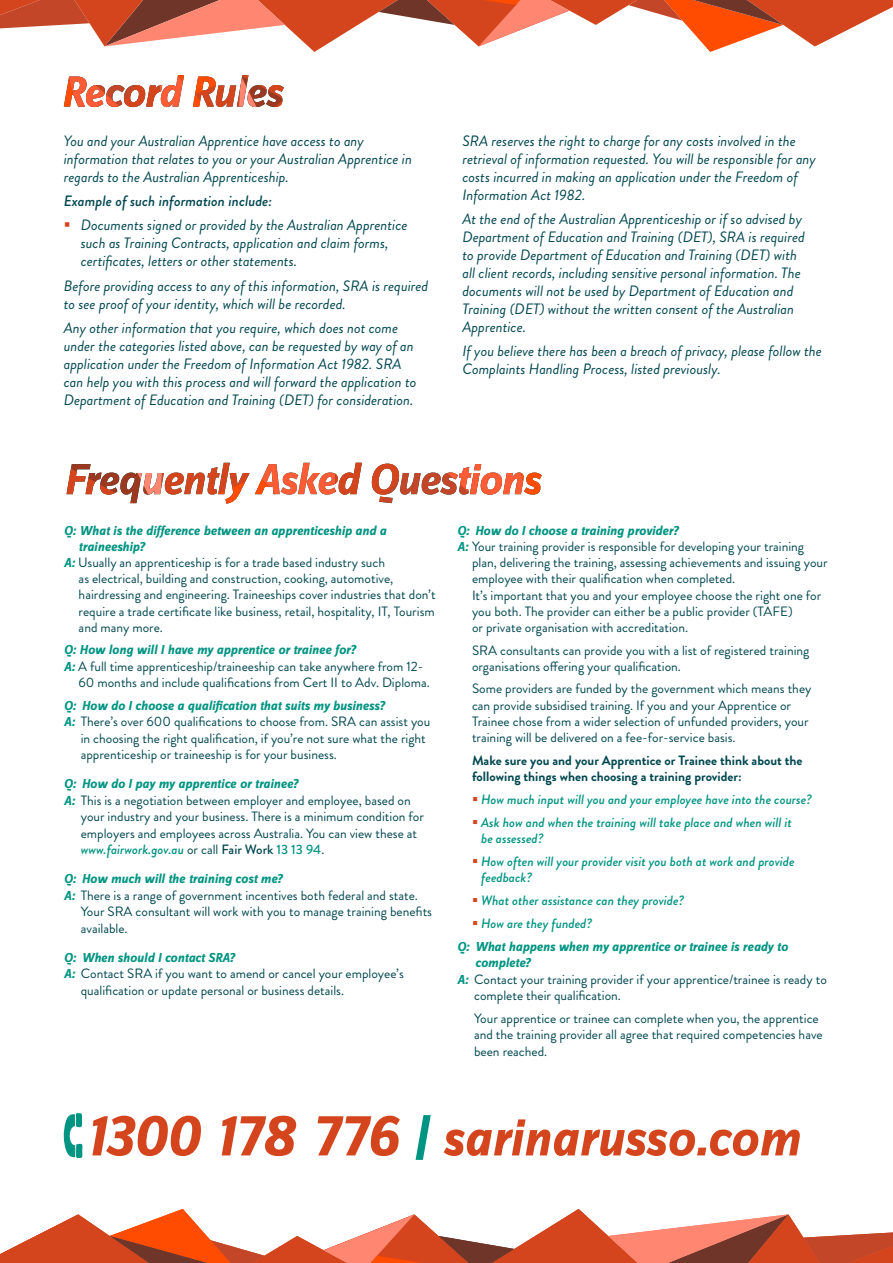
<style>
.page{position:relative;width:893px;height:1263px;background:#fff}
.page>*{position:absolute;margin:0;border:0;box-sizing:border-box;transform-origin:0 0}
.t1{font:italic 700 54px "Zine Sans Dis OT";color:#d4451d}
.t2{font:italic 15px/18px "Brandon Grotesque";color:#004750}
.t3{font:italic 500 15px "Brandon Grotesque";color:#004750}
.t4{font:13.5px/16.2px "Brandon Grotesque";color:#004750}
.t5{font:italic 700 13.5px/16.2px "Zine Sans Dis OT";color:#009482}
.t6{font:italic 500 13.5px/16.5px "Brandon Grotesque";color:#009482}
.t7{font:700 13.5px/16.2px "Brandon Grotesque";color:#004750}
.s1{color:#d4451d}
.s2{font-family:"Zine Sans Dis OT";font-weight:700;font-style:italic;color:#009482}
.s3{font-weight:500;font-style:italic;color:#009482}
.s4{font-weight:500}
.s5{font-weight:500;color:#009482}
.s6{font-size:61.5px}
.s7{color:#009482}
</style>
<div class="page">
<svg style="left:0;top:1209px;width:893px;height:54px"></svg>
<svg style="left:0;top:0;width:893px;height:52px"></svg>
<svg style="left:64px;top:1113px;width:19px;height:45px"></svg>
<svg style="left:64px;top:75px;width:220px;height:33px"></svg>
<svg style="left:66px;top:463px;width:476px;height:41px"></svg>
<p class="t2" style="left:64px;top:132px;width:350px">You and your Australian Apprentice have access to any information that relates to you or your Australian Apprentice in regards to the Australian Apprenticeship.</p>
<p class="t3" style="left:64px;top:190px;width:210px">Example of such information include:</p>
<p class="t2" style="left:81px;top:216px;width:328px;text-indent:-17px"><span class="s1">▪</span> Documents signed or provided by the Australian Apprentice such as Training Contracts, application and claim forms, certificates, letters or other statements.</p>
<p class="t2" style="left:64px;top:277px;width:366px">Before providing access to any of this information, SRA is required to see proof of your identity, which will be recorded.</p>
<p class="t2" style="left:64px;top:319px;width:354px">Any other information that you require, which does not come under the categories listed above, can be requested by way of an application under the Freedom of Information Act 1982. SRA can help you with this process and will forward the application to Department of Education and Training (DET) for consideration.</p>
<p class="t2" style="left:462px;top:132px;width:355px">SRA reserves the right to charge for any costs involved in the retrieval of information requested. You will be responsible for any costs incurred in making an application under the Freedom of Information Act 1982.</p>
<p class="t2" style="left:462px;top:210px;width:344px">At the end of the Australian Apprenticeship or if so advised by Department of Education and Training (DET), SRA is required to provide Department of Education and Training (DET) with all client records, including sensitive personal information. The documents will not be used by Department of Education and Training (DET) without the written consent of the Australian Apprentice.</p>
<p class="t2" style="left:462px;top:342px;width:361px">If you believe there has been a breach of privacy, please follow the<br>Complaints Handling Process, listed previously.</p>
<p class="t5" style="left:79px;top:523px;width:309px;text-indent:-15px">Q: What is the difference between an apprenticeship and a traineeship?</p>
<p class="t4" style="left:79px;top:554px;width:358px;text-indent:-15px"><span class="s2">A:</span> Usually an apprenticeship is for a trade based industry such<br>as electrical, building and construction, cooking, automotive, hairdressing and engineering. Traineeships cover industries that don’t require a trade certificate like business, retail, hospitality, IT, Tourism and many more.</p>
<p class="t5" style="left:64px;top:642px;width:294px">Q: How long will I have my apprentice or trainee for?</p>
<p class="t4" style="left:79px;top:658px;width:353px;text-indent:-15px"><span class="s2">A:</span> A full time apprenticeship/traineeship can take anywhere from 12-<br>60 months and include qualifications from Cert II to Adv. Diploma.</p>
<p class="t5" style="left:64px;top:698px;width:323px">Q: How do I choose a qualification that suits my business?</p>
<p class="t4" style="left:81px;top:714px;width:351px;text-indent:-17px"><span class="s2">A:</span> There’s over 600 qualifications to choose from. SRA can assist you in choosing the right qualification, if you’re not sure what the right apprenticeship or traineeship is for your business.</p>
<p class="t5" style="left:64px;top:776px;width:236px">Q: How do I pay my apprentice or trainee?</p>
<p class="t4" style="left:81px;top:792px;width:345px;text-indent:-17px"><span class="s2">A:</span> This is a negotiation between employer and employee, based on your industry and your business. There is a minimum condition for employers and employees across Australia. You can view these at <span class="s3">www.fairwork.gov.au</span> or call <span class="s4">Fair Work</span> <span class="s5">13 13 94</span>.</p>
<p class="t5" style="left:64px;top:871px;width:220px">Q: How much will the training cost me?</p>
<p class="t4" style="left:81px;top:887px;width:353px;text-indent:-17px"><span class="s2">A:</span> There is a range of government incentives both federal and state.<br>Your SRA consultant will work with you to manage training benefits available.</p>
<p class="t5" style="left:64px;top:950px;width:173px">Q: When should I contact SRA?</p>
<p class="t4" style="left:81px;top:966px;width:324px;text-indent:-17px"><span class="s2">A:</span> Contact SRA if you want to amend or cancel your employee’s qualification or update personal or business details.</p>
<p class="t5" style="left:457px;top:523px;width:223px">Q: How do I choose a training provider?</p>
<p class="t4" style="left:472px;top:538px;width:357px;text-indent:-15px"><span class="s2">A:</span> Your training provider is responsible for developing your training plan, delivering the training, assessing achievements and issuing your employee with their qualification when completed.<br>It’s important that you and your employee choose the right one for you both. The provider can either be a public provider (TAFE)<br>or private organisation with accreditation.</p>
<p class="t4" style="left:472px;top:642px;width:339px">SRA consultants can provide you with a list of registered training organisations offering your qualification.</p>
<p class="t4" style="left:472px;top:681px;width:341px">Some providers are funded by the government which means they can provide subsidised training. If you and your Apprentice or Trainee chose from a wider selection of unfunded providers, your training will be delivered on a fee-for-service basis.</p>
<p class="t7" style="left:472px;top:752px;width:332px">Make sure you and your Apprentice or Trainee think about the following things when choosing a training provider:</p>
<p class="t6" style="left:472px;top:791px;width:341px"><span class="s1">▪</span> How much input will you and your employee have into the course?</p>
<p class="t6" style="left:481px;top:814px;width:312px;text-indent:-9px"><span class="s1">▪</span> Ask how and when the training will take place and when will it be assessed?</p>
<p class="t6" style="left:481px;top:853px;width:315px;text-indent:-9px"><span class="s1">▪</span> How often will your provider visit you both at work and provide feedback?</p>
<p class="t6" style="left:472px;top:893px;width:214px"><span class="s1">▪</span> What other assistance can they provide?</p>
<p class="t6" style="left:472px;top:915px;width:122px"><span class="s1">▪</span> How are they funded?</p>
<p class="t5" style="left:475px;top:939px;width:314px;text-indent:-18px">Q: What happens when my apprentice or trainee is ready to complete?</p>
<p class="t4" style="left:474px;top:971px;width:354px;text-indent:-17px"><span class="s2">A:</span> Contact your training provider if your apprentice/trainee is ready to complete their qualification.</p>
<p class="t4" style="left:474px;top:1010px;width:350px">Your apprentice or trainee can complete when you, the apprentice and the training provider all agree that required competencies have been reached.</p>
<h1 class="t1" style="left:87px;top:1110px;width:715px"><span class="s6">1300 178 776</span> <span class="s7">|</span> sarinarusso.com</h1>
</div>
